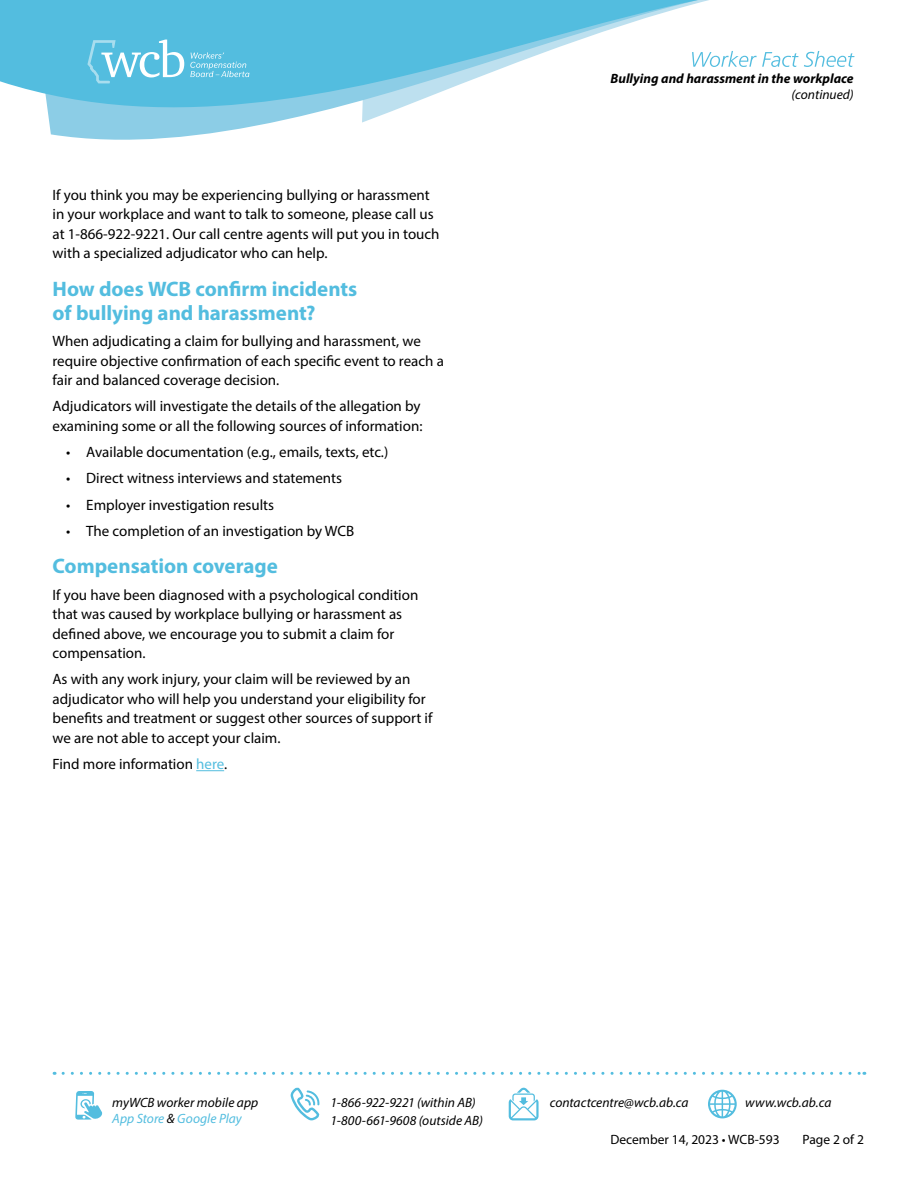
<style>
.page{position:relative;width:918px;height:1188px;background:#fff}
.page>*{position:absolute;margin:0;border:0;box-sizing:border-box;transform-origin:0 0}
.t1{font:700 21px/24px "Myriad Pro";letter-spacing:-.005em;color:#53bddf}
.t2{font:15px/19.5px "Myriad Pro";color:#000}
.t3{font:italic 13.5px/16.2px "Myriad Pro";color:#000}
.t4{font:italic 700 13.5px "Myriad Pro";color:#000}
.t5{font:13.5px "Myriad Pro";color:#000}
.s1{color:#53bddf}
</style>
<div class="page">
<svg style="left:63px;top:1072px;width:802px;height:3px"></svg>
<svg style="left:0;top:0;width:855px;height:140px"></svg>
<svg style="left:190px;top:52px;width:59px;height:25px"></svg>
<svg style="left:53px;top:40px;width:131px;height:43px;background:#6fc7e4"></svg>
<svg style="left:291px;top:1088px;width:29px;height:32px"></svg>
<svg style="left:509px;top:1088px;width:30px;height:32px"></svg>
<svg style="left:708px;top:1090px;width:29px;height:28px"></svg>
<svg style="left:75px;top:1091px;width:28px;height:29px"></svg>
<svg style="left:196px;top:770px;width:28px;height:1px"></svg>
<p class="t2" style="left:53px;top:185px;width:389px">If you think you may be experiencing bullying or harassment in your workplace and want to talk to someone, please call us at 1-866-922-9221. Our call centre agents will put you in touch with a specialized adjudicator who can help.</p>
<h1 class="t1" style="left:53px;top:276px;width:306px">How does WCB confirm incidents of bullying and harassment?</h1>
<p class="t2" style="left:53px;top:331px;width:393px">When adjudicating a claim for bullying and harassment, we require objective confirmation of each specific event to reach a fair and balanced coverage decision.</p>
<p class="t2" style="left:53px;top:396px;width:371px">Adjudicators will investigate the details of the allegation by examining some or all the following sources of information:</p>
<p class="t2" style="left:66px;top:442px;width:324px">• Available documentation (e.g., emails, texts, etc.)</p>
<p class="t2" style="left:66px;top:468px;width:278px">• Direct witness interviews and statements</p>
<p class="t2" style="left:66px;top:495px;width:210px">• Employer investigation results</p>
<p class="t2" style="left:66px;top:521px;width:290px">• The completion of an investigation by WCB</p>
<h1 class="t1" style="left:53px;top:554px;width:227px">Compensation coverage</h1>
<p class="t2" style="left:53px;top:585px;width:367px">If you have been diagnosed with a psychological condition that was caused by workplace bullying or harassment as defined above, we encourage you to submit a claim for compensation.</p>
<p class="t2" style="left:53px;top:669px;width:381px">As with any work injury, your claim will be reviewed by an adjudicator who will help you understand your eligibility for benefits and treatment or suggest other sources of support if we are not able to accept your claim.</p>
<p class="t2" style="left:53px;top:754px;width:176px">Find more information <span class="s1">here</span>.</p>
<p class="t4" style="left:611px;top:70px;width:245px">Bullying and harassment in the workplace</p>
<p class="t3" style="left:792px;top:86px;width:64px">(continued)</p>
<p class="t3" style="left:112px;top:1094px;width:148px">myWCB worker mobile app<br><span class="s1">App Store</span> &amp; <span class="s1">Google Play</span></p>
<p class="t3" style="left:331px;top:1094px;width:147px">1-866-922-9221 (within AB)</p>
<p class="t3" style="left:550px;top:1094px;width:140px">contactcentre@wcb.ab.ca</p>
<p class="t3" style="left:745px;top:1094px;width:88px">www.wcb.ab.ca</p>
<p class="t3" style="left:331px;top:1112px;width:154px">1-800-661-9608 (outside AB)</p>
<p class="t5" style="left:610px;top:1131px;width:171px">December 14, 2023 • WCB-593</p>
<p class="t5" style="left:803px;top:1131px;width:63px">Page 2 of 2</p>
</div>
